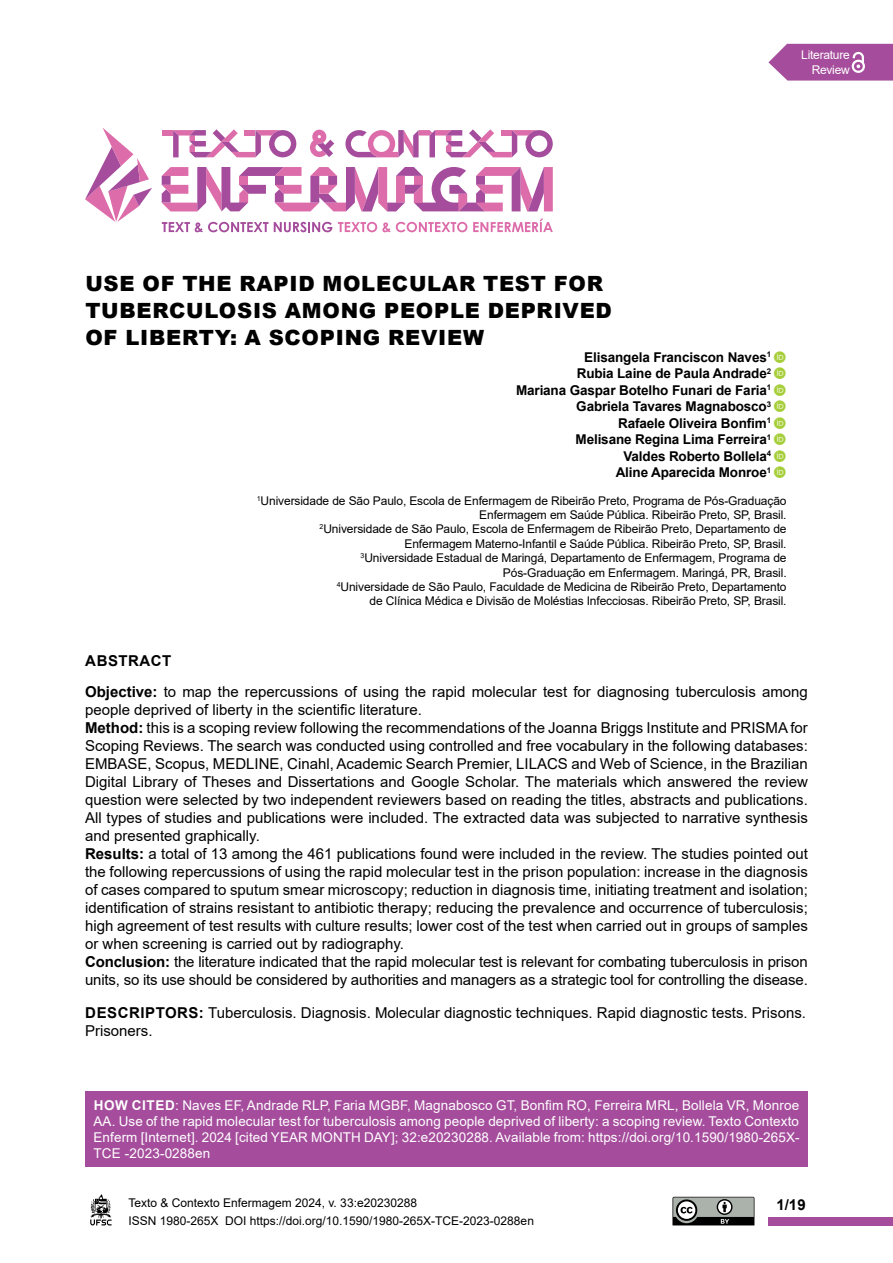
<style>
.page{position:relative;width:893px;height:1263px;background:#fff}
.page>*{position:absolute;margin:0;border:0;box-sizing:border-box;transform-origin:0 0}
.t1{font:900 21px/27px "Arial";letter-spacing:.035em;color:#000}
.t2{font:15px/18px "Arial";color:#000}
.t3{font:700 15px "Arial";color:#000}
.t4{font:13.5px/16.2px "Arial";letter-spacing:.01em;color:#fff;text-align:justify}
.t5{font:700 13.5px/16.5px "Arial";letter-spacing:-.01em;color:#000;text-align:right}
.t6{font:12px/14.4px "Arial";letter-spacing:-.01em;color:#000}
.t7{font:12px/15px "Arial";letter-spacing:-.02em;color:#fff;text-align:right}
.s1{font-weight:700}
</style>
<div class="page">
<div style="left:769px;top:1217px;width:124px;height:8px;background:#a54d9c"></div>
<svg style="left:90px;top:1194px;width:22px;height:31px"></svg>
<svg style="left:162px;top:167px;width:391px;height:45px"></svg>
<div style="left:162px;top:130px;width:11px;height:6px;background:#dd6daa"></div>
<svg style="left:173px;top:129px;width:123px;height:28px"></svg>
<svg style="left:310px;top:129px;width:243px;height:28px"></svg>
<svg style="left:162px;top:222px;width:106px;height:10px"></svg>
<svg style="left:274px;top:222px;width:58px;height:10px"></svg>
<svg style="left:338px;top:222px;width:129px;height:10px"></svg>
<svg style="left:473px;top:219px;width:80px;height:13px"></svg>
<svg style="left:85px;top:128px;width:67px;height:94px"></svg>
<svg style="left:768px;top:44px;width:125px;height:37px;background:#af61a7"></svg>
<svg style="left:672px;top:1197px;width:83px;height:29px;background:#777b78"></svg>
<div style="left:85px;top:1091px;width:723px;height:76px;background:#a54d9c"></div>
<p class="t7" style="left:801px;top:47px;width:50px">Literature<br>Review</p>
<h1 class="t1" style="left:85px;top:270px;width:528px">USE OF THE RAPID MOLECULAR TEST FOR<br>TUBERCULOSIS AMONG PEOPLE DEPRIVED<br>OF LIBERTY: A SCOPING REVIEW</h1>
<p class="t5" style="left:516px;top:349px;width:257px">Elisangela Franciscon Naves<sup>1<br></sup>Rubia Laine de Paula Andrade<sup>2<br></sup>Mariana Gaspar Botelho Funari de Faria<sup>1<br></sup>Gabriela Tavares Magnabosco<sup>3<br></sup>Rafaele Oliveira Bonfim<sup>1<br></sup>Melisane Regina Lima Ferreira<sup>1<br></sup>Valdes Roberto Bollela<sup>4<br></sup>Aline Aparecida Monroe<sup>1</sup></p>
<p class="t6" style="left:257px;top:493px;width:531px;text-align:right"><sup>1</sup>Universidade de São Paulo, Escola de Enfermagem de Ribeirão Preto, Programa de Pós-Graduação Enfermagem em Saúde Pública. Ribeirão Preto, SP, Brasil.<br><sup>2</sup>Universidade de São Paulo, Escola de Enfermagem de Ribeirão Preto, Departamento de Enfermagem Materno-Infantil e Saúde Pública. Ribeirão Preto, SP, Brasil.<br><sup>3</sup>Universidade Estadual de Maringá, Departamento de Enfermagem, Programa de<br>Pós-Graduação em Enfermagem. Maringá, PR, Brasil.<br><sup>4</sup>Universidade de São Paulo, Faculdade de Medicina de Ribeirão Preto, Departamento<br>de Clínica Médica e Divisão de Moléstias Infecciosas. Ribeirão Preto, SP, Brasil.</p>
<p class="t2" style="left:85px;top:645px;width:724px;line-height:30.8px"><span class="s1">ABSTRACT<br>Objective:</span> to map the repercussions of using the rapid molecular test for diagnosing tuberculosis among</p>
<p class="t2" style="left:85px;top:700px;width:724px">people deprived of liberty in the scientific literature.<br><span class="s1">Method:</span> this is a scoping review following the recommendations of the Joanna Briggs Institute and PRISMA for Scoping Reviews. The search was conducted using controlled and free vocabulary in the following databases:<br>EMBASE, Scopus, MEDLINE, Cinahl, Academic Search Premier, LILACS and Web of Science, in the Brazilian Digital Library of Theses and Dissertations and Google Scholar. The materials which answered the review question were selected by two independent reviewers based on reading the titles, abstracts and publications.<br>All types of studies and publications were included. The extracted data was subjected to narrative synthesis and presented graphically.<br><span class="s1">Results:</span> a total of 13 among the 461 publications found were included in the review. The studies pointed out the following repercussions of using the rapid molecular test in the prison population: increase in the diagnosis of cases compared to sputum smear microscopy; reduction in diagnosis time, initiating treatment and isolation; identification of strains resistant to antibiotic therapy; reducing the prevalence and occurrence of tuberculosis; high agreement of test results with culture results; lower cost of the test when carried out in groups of samples or when screening is carried out by radiography.<br><span class="s1">Conclusion:</span> the literature indicated that the rapid molecular test is relevant for combating tuberculosis in prison units, so its use should be considered by authorities and managers as a strategic tool for controlling the disease.</p>
<p class="t2" style="left:85px;top:1003px;width:723px"><span class="s1">DESCRIPTORS:</span> Tuberculosis. Diagnosis. Molecular diagnostic techniques. Rapid diagnostic tests. Prisons.<br>Prisoners.</p>
<p class="t4" style="left:94px;top:1097px;width:708px"><span class="s1">HOW CITED</span>: Naves EF, Andrade RLP, Faria MGBF, Magnabosco GT, Bonfim RO, Ferreira MRL, Bollela VR, Monroe AA. Use of the rapid molecular test for tuberculosis among people deprived of liberty: a scoping review. Texto Contexto Enferm [Internet]. 2024 [cited YEAR MONTH DAY]; 32:e20230288. Available from: https://doi.org/10.1590/1980-265X-TCE -2023-0288en</p>
<p class="t6" style="left:128px;top:1194px;width:407px;line-height:18px">Texto &amp; Contexto Enfermagem 2024, v. 33:e20230288<br>ISSN 1980-265X DOI https://doi.org/10.1590/1980-265X-TCE-2023-0288en</p>
<p class="t3" style="left:776px;top:1194px;width:31px">1/19</p>
</div>
